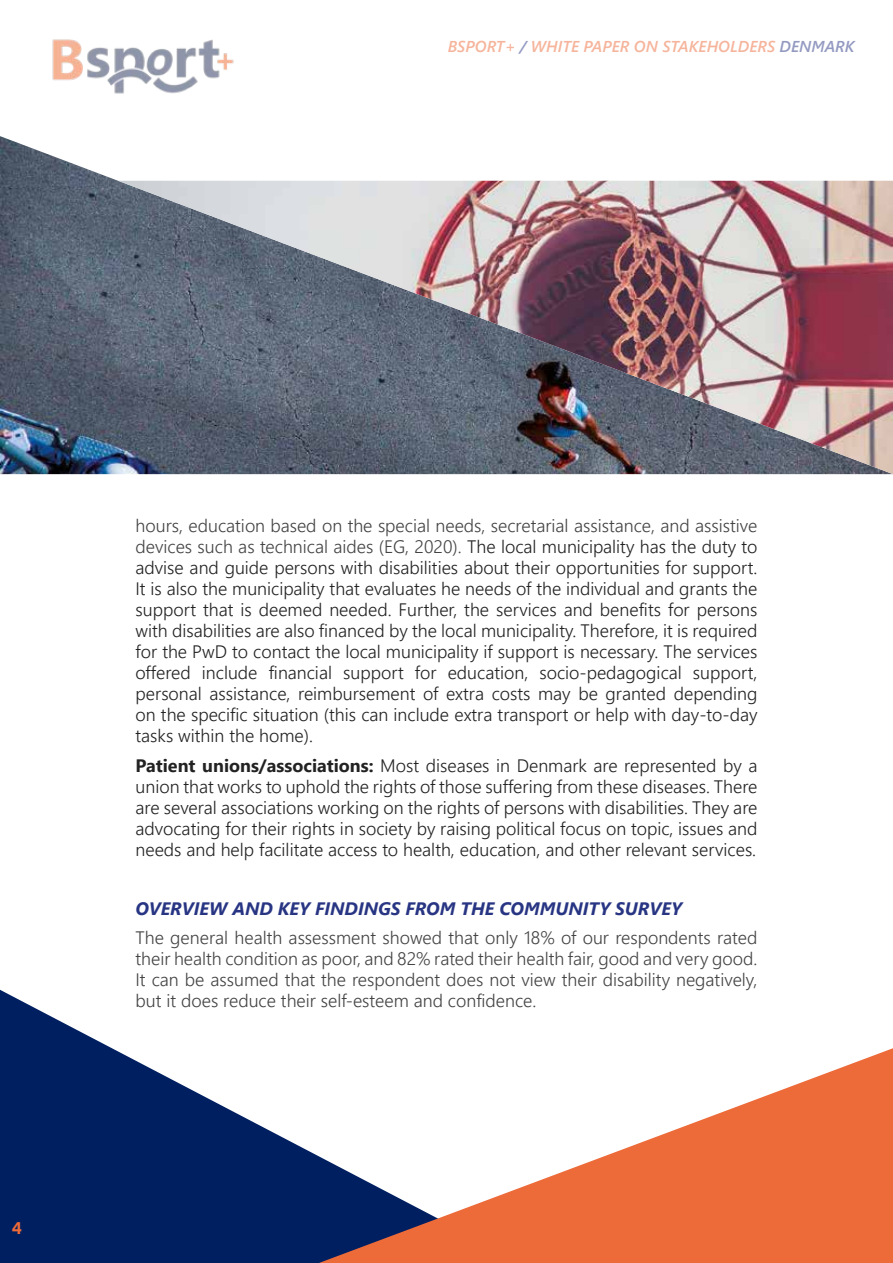
<style>
.page{position:relative;width:893px;height:1263px;background:#fff}
.page>*{position:absolute;margin:0;border:0;box-sizing:border-box;transform-origin:0 0}
.t1{font:300 18px/21px "Segoe UI";color:#222;text-align:justify}
.t2{font:300 18px/21px "Segoe UI";color:#434343;text-align:justify}
.t3{font:italic 700 18px "Segoe UI";color:#283583}
.t4{font:700 18px "Acumin Pro";color:#ed6a39}
.t5{font:italic 600 15.75px "Segoe UI";color:#ed6a39}
.s1{color:#283583}
.s2{color:#434343}
.s3{font-weight:700}
</style>
<div class="page">
<svg style="left:0;top:990px;width:319px;height:273px;fill:#001f60"></svg>
<svg style="left:319px;top:1048px;width:574px;height:215px"></svg>
<img style="left:52px;top:39px;width:182px;height:55px">
<img style="left:0;top:136px;width:893px;height:338px">
<img style="left:118px;top:181px;width:775px;height:293px">
<p class="t5" style="left:448px;top:31px;width:409px">BSPORT+ <span class="s1">/</span> WHITE PAPER ON STAKEHOLDERS <span class="s1">DENMARK</span></p>
<p class="t4" style="left:12px;top:1215px;width:12px">4</p>
<p class="t1" style="left:136px;top:513px;width:623px"><span class="s2">hours, education based on the special needs, secretarial assistance, and assistive devices such as technical aides (EG, 2020).</span> The local municipality has the duty to advise and guide persons with disabilities about their opportunities for support.<br>It is also the municipality that evaluates he needs of the individual and grants the support that is deemed needed. Further, the services and benefits for persons with disabilities are also financed by the local municipality. Therefore, it is required for the PwD to contact the local municipality if support is necessary. The services offered include financial support for education, socio-pedagogical support, personal assistance, reimbursement of extra costs may be granted depending on the specific situation (this can include extra transport or help with day-to-day tasks within the home).</p>
<p class="t1" style="left:136px;top:753px;width:623px"><span class="s3">Patient unions/associations:</span> Most diseases in Denmark are represented by a union that works to uphold the rights of those suffering from these diseases. There are several associations working on the rights of persons with disabilities. They are advocating for their rights in society by raising political focus on topic, issues and needs and help facilitate access to health, education, and other relevant services.</p>
<p class="t3" style="left:136px;top:891px;width:548px">OVERVIEW AND KEY FINDINGS FROM THE COMMUNITY SURVEY</p>
<p class="t2" style="left:136px;top:925px;width:623px">The general health assessment showed that only 18% of our respondents rated their health condition as poor, and 82% rated their health fair, good and very good.<br>It can be assumed that the respondent does not view their disability negatively, but it does reduce their self-esteem and confidence.</p>
</div>
